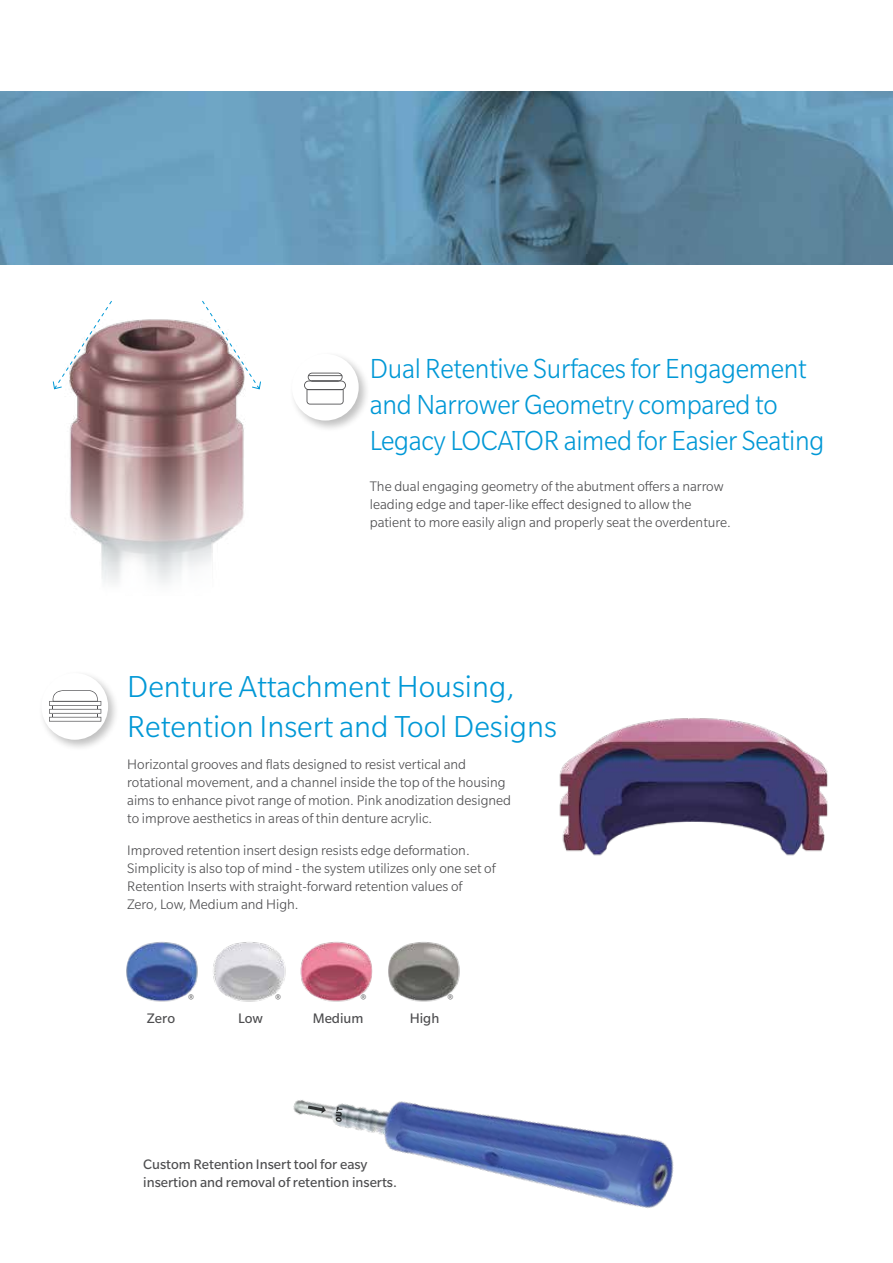
<style>
.page{position:relative;width:893px;height:1263px;background:#fff}
.page>*{position:absolute;margin:0;border:0;box-sizing:border-box;transform-origin:0 0}
.t1{font:300 33px/39.6px "Slate Pro";color:#0098d6}
.t2{font:300 30px/36px "Slate Pro";letter-spacing:-.01em;color:#0098d6;scale:.95 1}
.t3{font:300 15px/18px "Slate Pro";color:#4d4d4f}
.t4{font:15px/18px "Slate Pro";color:#4d4d4f}
.t5{font:300 12px "Slate Pro";color:#4d4d4f}
</style>
<div class="page">
<img style="left:0;top:91px;width:893px;height:173px">
<div style="left:289px;top:351px;width:82px;height:81px;background:#000;opacity:.25"></div>
<div style="left:292px;top:354px;width:67px;height:67px;background:#fff;border-radius:50%"></div>
<svg style="left:304px;top:373px;width:42px;height:31px"></svg>
<hr style="left:308px;top:375px;width:34px;height:1px;background:#4d4d4f">
<div style="left:38px;top:670px;width:82px;height:82px;background:#000;opacity:.25"></div>
<div style="left:41px;top:673px;width:67px;height:67px;background:#fff;border-radius:50%"></div>
<svg style="left:49px;top:690px;width:52px;height:31px"></svg>
<img style="left:70px;top:319px;width:174px;height:265px">
<svg style="left:201px;top:300px;width:60px;height:90px"></svg>
<svg style="left:52px;top:301px;width:61px;height:89px"></svg>
<img style="left:559px;top:718px;width:269px;height:138px">
<img style="left:126px;top:942px;width:334px;height:60px">
<img style="left:260px;top:1000px;width:414px;height:208px">
<svg style="left:281px;top:1077px;width:72px;height:63px"></svg>
<h2 class="t2" style="left:370px;top:351px;width:480px">Dual Retentive Surfaces for Engagement and Narrower Geometry compared to<br>Legacy LOCATOR aimed for Easier Seating</h2>
<p class="t3" style="left:370px;top:477px;width:363px">The dual engaging geometry of the abutment offers a narrow leading edge and taper-like effect designed to allow the patient to more easily align and properly seat the overdenture.</p>
<h1 class="t1" style="left:127px;top:667px;width:431px">Denture Attachment Housing,<br>Retention Insert and Tool Designs</h1>
<p class="t3" style="left:127px;top:755px;width:385px">Horizontal grooves and flats designed to resist vertical and rotational movement, and a channel inside the top of the housing aims to enhance pivot range of motion. Pink anodization designed to improve aesthetics in areas of thin denture acrylic.</p>
<p class="t3" style="left:127px;top:841px;width:370px">Improved retention insert design resists edge deformation.<br>Simplicity is also top of mind - the system utilizes only one set of Retention Inserts with straight-forward retention values of Zero, Low, Medium and High.</p>
<p class="t4" style="left:147px;top:1009px;width:30px">Zero</p>
<p class="t5" style="left:188px;top:991px;width:7px">®</p>
<p class="t5" style="left:275px;top:991px;width:7px">®</p>
<p class="t5" style="left:360px;top:991px;width:7px">®</p>
<p class="t5" style="left:447px;top:991px;width:7px">®</p>
<p class="t4" style="left:238px;top:1009px;width:26px">Low</p>
<p class="t4" style="left:313px;top:1009px;width:52px">Medium</p>
<p class="t4" style="left:410px;top:1009px;width:31px">High</p>
<p class="t4" style="left:143px;top:1155px;width:255px">Custom Retention Insert tool for easy insertion and removal of retention inserts.</p>
</div>
